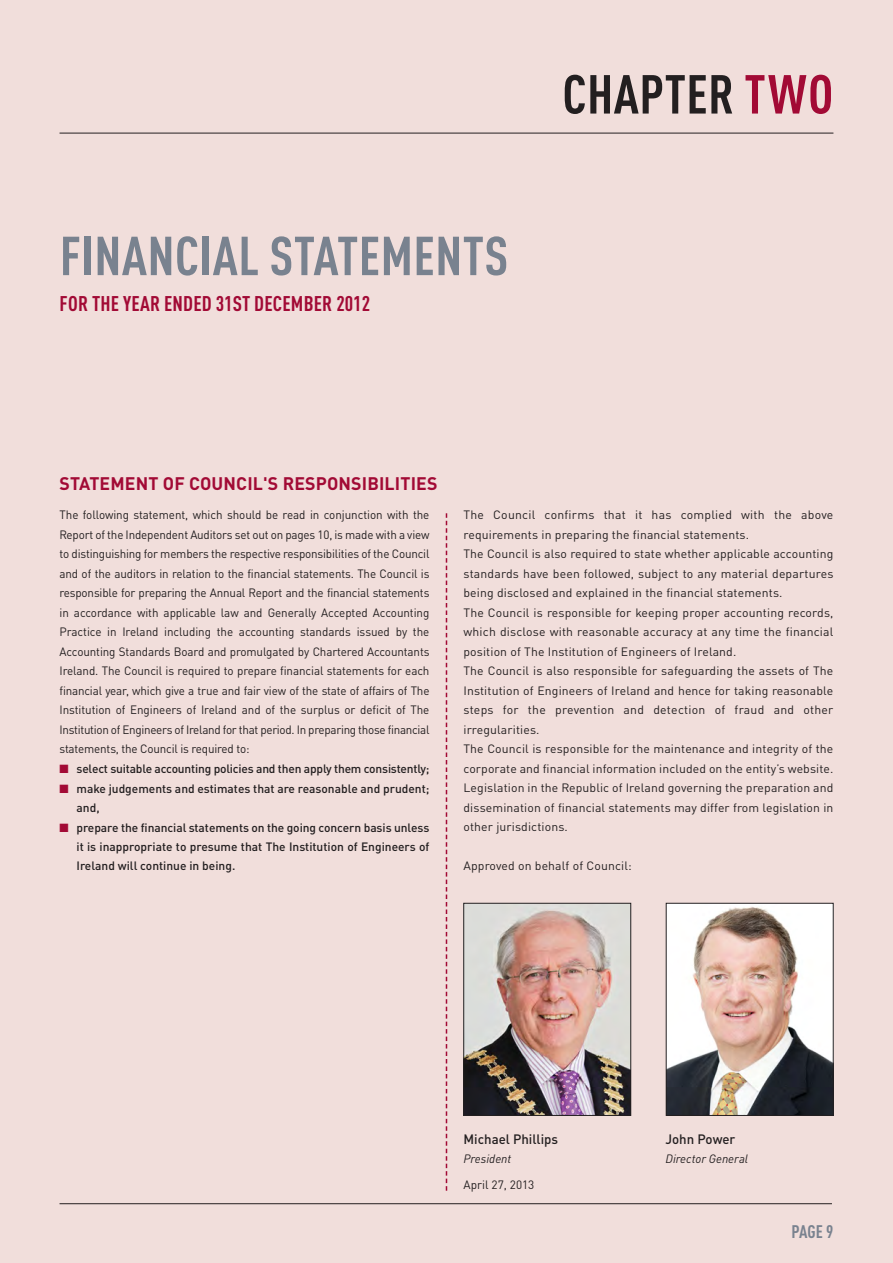
<style>
.page{position:relative;width:893px;height:1263px;background:#f1dedb}
.page>*{position:absolute;margin:0;border:0;box-sizing:border-box;transform-origin:0 0}
.t1{font:700 condensed 54px "DINOT";letter-spacing:.01em;color:#79828f}
.t2{font:700 condensed 54px "DINOT";letter-spacing:.01em;color:#231f20}
.t3{font:700 condensed 21px "DINOT";letter-spacing:.01em;color:#a20a35}
.t4{font:700 18px "DINOT";letter-spacing:.01em;color:#a20a35}
.t5{font:700 condensed 18px "DINOT";color:#79828f}
.t6{font:500 13.5px "DINOT";color:#231f20}
.t7{font:12px/19.5px "DINOT";letter-spacing:.01em;color:#231f20;text-align:justify}
.t8{font:500 12px/19.2px "DINOT";color:#231f20}
.t9{font:italic 12px "DINOT";color:#231f20}
.s1{color:#a20a35}
</style>
<div class="page">
<hr style="left:60px;top:1203px;width:772px;height:1px;background:#231f20">
<svg style="left:446px;top:513px;width:1px;height:678px"></svg>
<hr style="left:60px;top:133px;width:773px;height:1px;background:#231f20">
<img style="left:465px;top:905px;width:164px;height:209px">
<div style="left:463px;top:903px;width:168px;height:213px;border:1px solid #231f20"></div>
<img style="left:668px;top:905px;width:163px;height:209px">
<div style="left:666px;top:903px;width:167px;height:213px;border:1px solid #231f20"></div>
<h1 class="t1" style="left:60px;top:237px;width:450px">FINANCIAL STATEMENTS</h1>
<h2 class="t3" style="left:60px;top:296px;width:312px">FOR THE YEAR ENDED 31ST DECEMBER 2012</h2>
<h1 class="t2" style="left:562px;top:75px;width:272px">CHAPTER <span class="s1">TWO</span></h1>
<h3 class="t4" style="left:60px;top:477px;width:379px">STATEMENT OF COUNCIL'S RESPONSIBILITIES</h3>
<p class="t7" style="left:60px;top:506px;width:371px">The following statement, which should be read in conjunction with the Report of the Independent Auditors set out on pages 10, is made with a view to distinguishing for members the respective responsibilities of the Council and of the auditors in relation to the financial statements. The Council is responsible for preparing the Annual Report and the financial statements in accordance with applicable law and Generally Accepted Accounting Practice in Ireland including the accounting standards issued by the Accounting Standards Board and promulgated by Chartered Accountants Ireland. The Council is required to prepare financial statements for each financial year, which give a true and fair view of the state of affairs of The Institution of Engineers of Ireland and of the surplus or deficit of The Institution of Engineers of Ireland for that period. In preparing those financial statements, the Council is required to:</p>
<p class="t8" style="left:60px;top:761px;width:371px"><span class="s1">■</span> select suitable accounting policies and then apply them consistently;</p>
<p class="t8" style="left:77px;top:780px;width:354px;text-indent:-17px"><span class="s1">■</span> make judgements and estimates that are reasonable and prudent; and,</p>
<p class="t8" style="left:77px;top:819px;width:354px;text-align:justify;text-indent:-17px"><span class="s1">■</span> prepare the financial statements on the going concern basis unless it is inappropriate to presume that The Institution of Engineers of Ireland will continue in being.</p>
<p class="t7" style="left:463px;top:506px;width:371px;text-align:left">The Council confirms that it has complied with the above requirements in preparing the financial statements.<br>The Council is also required to state whether applicable accounting standards have been followed, subject to any material departures being disclosed and explained in the financial statements.<br>The Council is responsible for keeping proper accounting records, which disclose with reasonable accuracy at any time the financial position of The Institution of Engineers of Ireland.<br>The Council is also responsible for safeguarding the assets of The Institution of Engineers of Ireland and hence for taking reasonable steps for the prevention and detection of fraud and other irregularities.<br>The Council is responsible for the maintenance and integrity of the corporate and financial information included on the entity’s website.<br>Legislation in the Republic of Ireland governing the preparation and dissemination of financial statements may differ from legislation in other jurisdictions.</p>
<p class="t7" style="left:463px;top:857px;width:170px">Approved on behalf of Council:</p>
<p class="t6" style="left:463px;top:1135px;width:96px">Michael Phillips</p>
<p class="t9" style="left:463px;top:1154px;width:49px">President</p>
<p class="t7" style="left:464px;top:1176px;width:72px">April 27, 2013</p>
<p class="t6" style="left:665px;top:1135px;width:71px">John Power</p>
<p class="t9" style="left:665px;top:1154px;width:84px">Director General</p>
<h3 class="t5" style="left:791px;top:1225px;width:43px">PAGE 9</h3>
</div>
